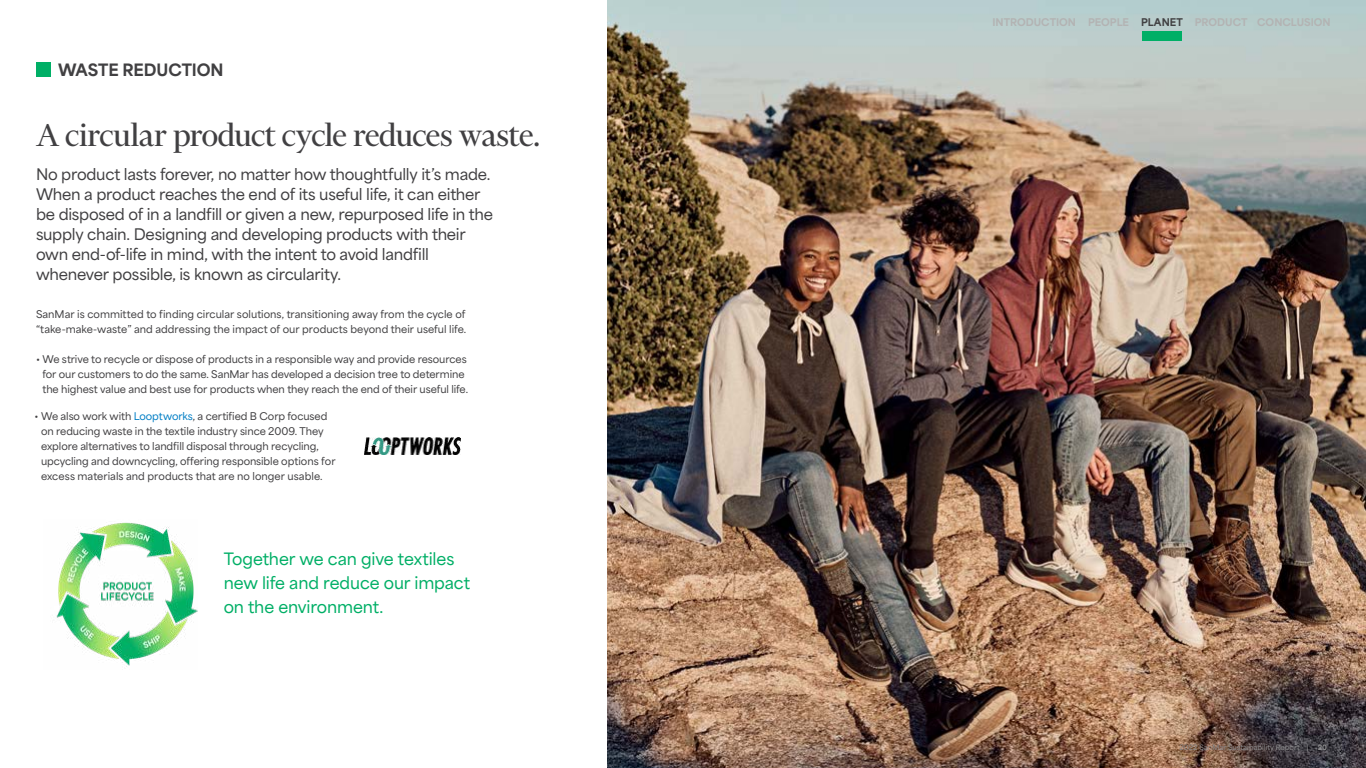
<style>
.page{position:relative;width:1366px;height:768px;background:#fff}
.page>*{position:absolute;margin:0;border:0;box-sizing:border-box;transform-origin:0 0}
.t1{font:36px "Financier Display";letter-spacing:-.015em;color:#414042}
.t2{font:600 16px/24px "Area";letter-spacing:-.01em;color:#00af66}
.t3{font:900 16px "Area";letter-spacing:-.005em;color:#414042}
.t4{font:600 15px/20px "Area";letter-spacing:-.02em;color:#414042}
.t5{font:600 10px/15px "Area";letter-spacing:-.005em;color:#414042}
.t6{font:900 10px "Area";letter-spacing:.005em;color:#b3b3b3}
.t7{font:600 7px "Area";color:#8d8d8e}
.t8{font:900 7px "Area";color:#8d8d8e}
.s1{color:#007ec5}
.s2{color:#414042}
</style>
<div class="page">
<img style="left:607px;top:0;width:759px;height:768px">
<div style="left:36px;top:62px;width:15px;height:15px;background:#00af66"></div>
<img style="left:56px;top:522px;width:141px;height:145px">
<img style="left:365px;top:437px;width:96px;height:18px">
<div style="left:1142px;top:31px;width:40px;height:10px;background:#00af66"></div>
<h2 class="t3" style="left:58px;top:59px;width:167px">WASTE REDUCTION</h2>
<h1 class="t1" style="left:36px;top:116px;width:506px">A circular product cycle reduces waste.</h1>
<p class="t4" style="left:36px;top:164px;width:459px">No product lasts forever, no matter how thoughtfully it’s made.<br>When a product reaches the end of its useful life, it can either be disposed of in a landfill or given a new, repurposed life in the supply chain. Designing and developing products with their own end-of-life in mind, with the intent to avoid landfill whenever possible, is known as circularity.</p>
<p class="t5" style="left:36px;top:306px;width:432px">SanMar is committed to finding circular solutions, transitioning away from the cycle of “take-make-waste” and addressing the impact of our products beyond their useful life.</p>
<p class="t5" style="left:42px;top:352px;width:427px;text-indent:-6px">• We strive to recycle or dispose of products in a responsible way and provide resources for our customers to do the same. SanMar has developed a decision tree to determine the highest value and best use for products when they reach the end of their useful life.</p>
<p class="t5" style="left:41px;top:408px;width:296px;text-indent:-6px">• We also work with <span class="s1">Looptworks</span>, a certified B Corp focused on reducing waste in the textile industry since 2009. They explore alternatives to landfill disposal through recycling, upcycling and downcycling, offering responsible options for excess materials and products that are no longer usable.</p>
<h2 class="t2" style="left:224px;top:547px;width:248px">Together we can give textiles new life and reduce our impact on the environment.</h2>
<p class="t6" style="left:992px;top:15px;width:340px">INTRODUCTION PEOPLE <span class="s2">PLANET</span> PRODUCT CONCLUSION</p>
<p class="t7" style="left:1180px;top:742px;width:131px">2022 SanMar Sustainability Report |</p>
<p class="t8" style="left:1318px;top:742px;width:11px">20</p>
</div>
